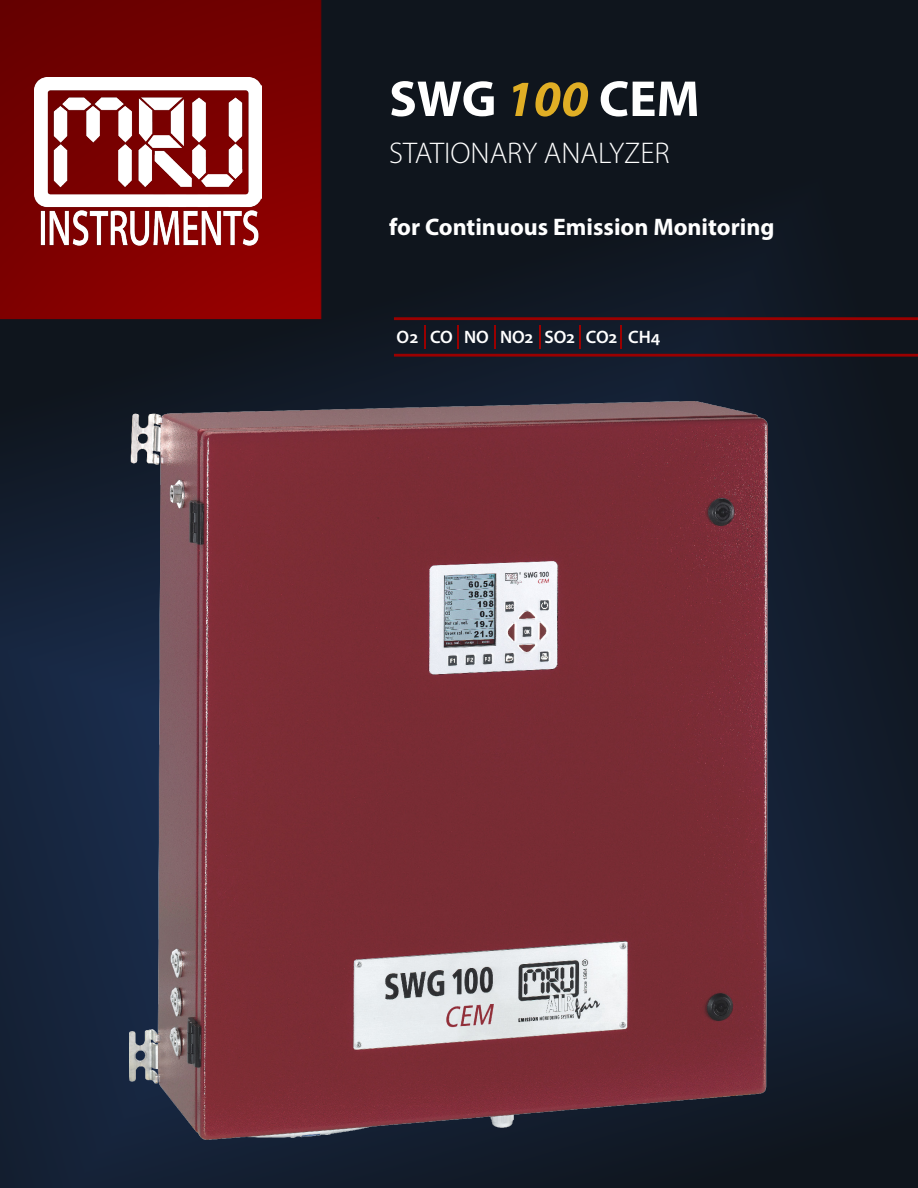
<style>
.page{position:relative;width:918px;height:1188px;background:#fff}
.page>*{position:absolute;margin:0;border:0;box-sizing:border-box;transform-origin:0 0}
.t1{font:700 51px "Myriad Pro";color:#fff}
.t2{font:300 30px "Myriad Pro";color:#fff}
.t3{font:700 24px "Myriad Pro";color:#fff}
.t4{font:600 18px "Myriad Pro";color:#fff}
.s1{font-style:italic;color:#e0ae25}
</style>
<div class="page">
<img style="left:0;top:0;width:918px;height:1188px">
<img style="left:35px;top:78px;width:226px;height:180px">
<svg style="left:424px;top:326px;width:1px;height:23px"></svg>
<svg style="left:457px;top:326px;width:1px;height:23px"></svg>
<hr style="left:494px;top:326px;width:2px;height:23px;background:#9b0000">
<hr style="left:539px;top:326px;width:2px;height:23px;background:#9b0000">
<hr style="left:579px;top:326px;width:2px;height:23px;background:#9b0000">
<img style="left:130px;top:402px;width:638px;height:738px">
<hr style="left:620px;top:326px;width:2px;height:23px;background:#9b0000">
<p class="t1" style="left:389px;top:66px;width:312px">SWG <span class="s1">100</span> CEM</p>
<p class="t2" style="left:389px;top:135px;width:282px">STATIONARY ANALYZER</p>
<p class="t3" style="left:389px;top:211px;width:387px">for Continuous Emission Monitoring</p>
<p class="t4" style="left:396px;top:325px;width:266px">O2 CO NO NO2 SO2 CO2 CH4</p>
</div>
